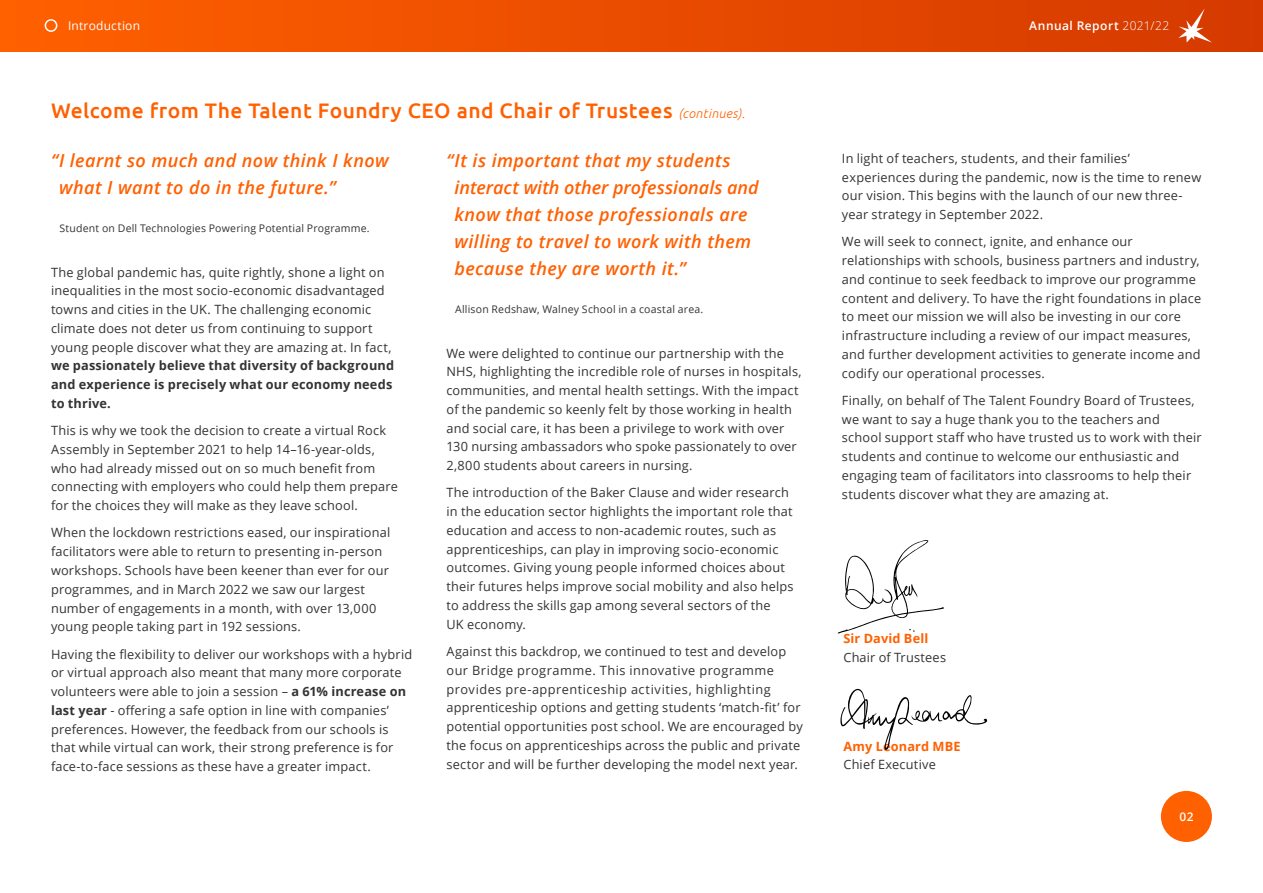
<style>
.page{position:relative;width:1263px;height:893px;background:#fff}
.page>*{position:absolute;margin:0;border:0;box-sizing:border-box;transform-origin:0 0}
.t1{font:500 21px "Ubuntu";letter-spacing:.02em;color:#ff6000}
.t2{font:italic 600 18px/27px "Open Sans";letter-spacing:.025em;color:#ff6000}
.t3{font:12.75px/18.8px "Open Sans";letter-spacing:.015em;color:#333}
.t4{font:700 12.75px/18.8px "Open Sans";letter-spacing:.015em;color:#333}
.t5{font:700 12.75px "Open Sans";letter-spacing:.015em;color:#ff6000}
.t6{font:600 12px "Open Sans";letter-spacing:.04em;color:#fff}
.t7{font:12px "Open Sans";letter-spacing:.015em;color:#fff}
.t8{font:10.5px "Open Sans";letter-spacing:.02em;color:#333}
.s1{font-weight:300}
.s2{font-weight:300;font-style:italic;font-size:12.75px}
.s3{font-weight:700}
</style>
<div class="page">
<div style="left:0;top:0;width:1263px;height:51px;background:linear-gradient(to right,#ff6000,#d43900)"></div>
<svg style="left:1178px;top:9px;width:34px;height:34px"></svg>
<div style="left:45px;top:19px;width:12px;height:13px;border:2px solid #fff;border-radius:50%"></div>
<div style="left:1161px;top:791px;width:51px;height:51px;background:#ff6000;border-radius:50%"></div>
<svg style="left:838px;top:540px;width:106px;height:93px"></svg>
<svg style="left:840px;top:689px;width:147px;height:61px"></svg>
<p class="t7" style="left:68px;top:18px;width:73px">Introduction</p>
<p class="t6" style="left:1029px;top:17px;width:142px">Annual Report <span class="s1">2021/22</span></p>
<h1 class="t1" style="left:51px;top:98px;width:695px">Welcome from The Talent Foundry CEO and Chair of Trustees <span class="s2">(continues).</span></h1>
<h2 class="t2" style="left:59px;top:146px;width:331px;text-indent:-8px">“I learnt so much and now think I know what I want to do in the future.”</h2>
<p class="t8" style="left:60px;top:221px;width:312px">Student on Dell Technologies Powering Potential Programme.</p>
<p class="t3" style="left:51px;top:262px;width:342px">The global pandemic has, quite rightly, shone a light on inequalities in the most socio-economic disadvantaged towns and cities in the UK. The challenging economic climate does not deter us from continuing to support young people discover what they are amazing at. In fact,</p>
<p class="t4" style="left:51px;top:356px;width:345px">we passionately believe that diversity of background and experience is precisely what our economy needs to thrive.</p>
<p class="t3" style="left:51px;top:421px;width:348px">This is why we took the decision to create a virtual Rock Assembly in September 2021 to help 14–16-year-olds, who had already missed out on so much benefit from connecting with employers who could help them prepare for the choices they will make as they leave school.</p>
<p class="t3" style="left:51px;top:523px;width:341px">When the lockdown restrictions eased, our inspirational facilitators were able to return to presenting in-person workshops. Schools have been keener than ever for our programmes, and in March 2022 we saw our largest number of engagements in a month, with over 13,000 young people taking part in 192 sessions.</p>
<p class="t3" style="left:51px;top:644px;width:363px">Having the flexibility to deliver our workshops with a hybrid or virtual approach also meant that many more corporate volunteers were able to join a session – <span class="s3">a 61% increase on last year</span> - offering a safe option in line with companies’ preferences. However, the feedback from our schools is that while virtual can work, their strong preference is for face-to-face sessions as these have a greater impact.</p>
<h2 class="t2" style="left:454px;top:146px;width:306px;text-indent:-8px">“It is important that my students interact with other professionals and know that those professionals are willing to travel to work with them because they are worth it.”</h2>
<p class="t8" style="left:455px;top:302px;width:250px">Allison Redshaw, Walney School in a coastal area.</p>
<p class="t3" style="left:446px;top:343px;width:357px">We were delighted to continue our partnership with the NHS, highlighting the incredible role of nurses in hospitals, communities, and mental health settings. With the impact of the pandemic so keenly felt by those working in health and social care, it has been a privilege to work with over 130 nursing ambassadors who spoke passionately to over 2,800 students about careers in nursing.</p>
<p class="t3" style="left:446px;top:483px;width:348px">The introduction of the Baker Clause and wider research in the education sector highlights the important role that education and access to non-academic routes, such as apprenticeships, can play in improving socio-economic outcomes. Giving young people informed choices about their futures helps improve social mobility and also helps to address the skills gap among several sectors of the<br>UK economy.</p>
<p class="t3" style="left:446px;top:642px;width:358px">Against this backdrop, we continued to test and develop our Bridge programme. This innovative programme provides pre-apprenticeship activities, highlighting apprenticeship options and getting students ‘match-fit’ for potential opportunities post school. We are encouraged by the focus on apprenticeships across the public and private sector and will be further developing the model next year.</p>
<p class="t3" style="left:842px;top:148px;width:361px">In light of teachers, students, and their families’ experiences during the pandemic, now is the time to renew our vision. This begins with the launch of our new three&shy;year strategy in September 2022.</p>
<p class="t3" style="left:842px;top:232px;width:361px">We will seek to connect, ignite, and enhance our relationships with schools, business partners and industry, and continue to seek feedback to improve our programme content and delivery. To have the right foundations in place to meet our mission we will also be investing in our core infrastructure including a review of our impact measures, and further development activities to generate income and codify our operational processes.</p>
<p class="t3" style="left:842px;top:391px;width:361px">Finally, on behalf of The Talent Foundry Board of Trustees, we want to say a huge thank you to the teachers and school support staff who have trusted us to work with their students and continue to welcome our enthusiastic and engaging team of facilitators into classrooms to help their students discover what they are amazing at.</p>
<p class="t5" style="left:843px;top:629px;width:86px">Sir David Bell</p>
<p class="t3" style="left:843px;top:647px;width:104px">Chair of Trustees</p>
<p class="t5" style="left:843px;top:737px;width:119px">Amy Leonard MBE</p>
<p class="t3" style="left:843px;top:755px;width:94px">Chief Executive</p>
<p class="t6" style="left:1179px;top:808px;width:16px">02</p>
</div>
